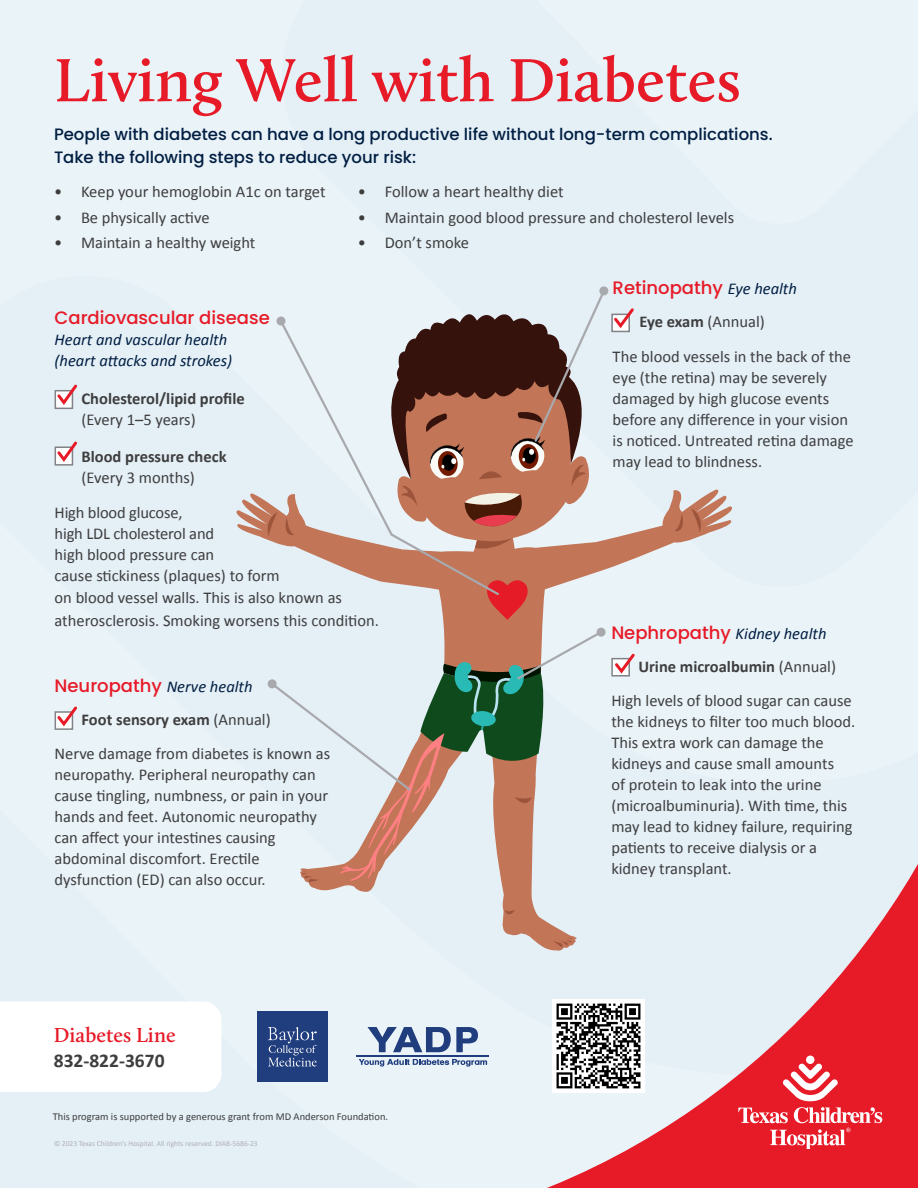
<style>
.page{position:relative;width:918px;height:1188px;background:#eaf3f8}
.page>*{position:absolute;margin:0;border:0;box-sizing:border-box;transform-origin:0 0}
.Headline{font:600 63px "Calluna";color:#e71a27}
.Headline-2{font:600 21px "Calluna";color:#e71a27}
.Headline-3{font:700 19.5px "Calibri";color:#3e3e3f}
.Headline-4{font:500 18px "Poppins";color:#e71a27}
.Body_-_Calibri_-_dark_gray{font:16.5px/21px "Calibri";color:#3e3e3f}
.t1{font:700 16.5px/21px "Calibri";color:#3e3e3f}
.Body_-_Calibri_-_dark_gray-2{font:500 16.5px/22.5px "Poppins";color:#001e42}
.Body_-_Calibri_-_dark_gray-3{font:italic 16.5px/21px "Calibri";color:#001e42}
.Headline-5{font:italic 16.5px "Calibri";color:#001e42}
.Headline-6{font:10.5px "Calibri";color:#3e3e3f}
.t2{font:7.5px "Calibri";color:#b0b1b5}
.s1{font-weight:400}
.s2{font-family:"Poppins";font-weight:500;font-style:normal;font-size:18px;color:#e71a27}
.s3{font-family:"Calibri";font-weight:400;font-style:italic;font-size:16.5px;color:#001e42}
</style>
<div class="page">
<div style="left:55px;top:711px;width:18px;height:19px;background:#8d8e92"></div>
<svg style="left:55px;top:706px;width:22px;height:23px"></svg>
<div style="left:55px;top:390px;width:18px;height:19px;background:#818285"></div>
<div style="left:55px;top:446px;width:18px;height:20px;background:#a7acb1"></div>
<svg style="left:55px;top:441px;width:22px;height:24px"></svg>
<svg style="left:55px;top:384px;width:22px;height:24px"></svg>
<svg style="left:440px;top:527px;width:230px;height:150px"></svg>
<svg style="left:236px;top:493px;width:42px;height:51px"></svg>
<svg style="left:657px;top:489px;width:75px;height:55px"></svg>
<svg style="left:487px;top:580px;width:41px;height:40px"></svg>
<svg style="left:269px;top:629px;width:335px;height:263px"></svg>
<div style="left:596px;top:627px;width:10px;height:10px;background:#a8a9ad;border-radius:4px"></div>
<svg style="left:463px;top:286px;width:174px;height:288px"></svg>
<svg style="left:278px;top:318px;width:223px;height:279px"></svg>
<svg style="left:276px;top:316px;width:10px;height:10px"></svg>
<svg style="left:392px;top:784px;width:526px;height:404px"></svg>
<svg style="left:783px;top:1064px;width:55px;height:37px;background:#f17e85"></svg>
<div style="left:806px;top:1056px;width:8px;height:8px;background:#fff;border-radius:50%"></div>
<svg style="left:738px;top:1107px;width:144px;height:42px;background:#ec4f59"></svg>
<div style="left:0;top:1002px;width:221px;height:90px;background:#fff"></div>
<div style="left:257px;top:1011px;width:71px;height:71px;background:#203d7d"></div>
<svg style="left:268px;top:1027px;width:49px;height:40px"></svg>
<svg style="left:368px;top:1027px;width:110px;height:25px"></svg>
<svg style="left:359px;top:1059px;width:128px;height:8px"></svg>
<hr style="left:357px;top:1055px;width:132px;height:2px;background:#203d7d">
<img style="left:553px;top:1000px;width:92px;height:92px">
<p class="Headline" style="left:54px;top:42px;width:688px">Living Well with Diabetes</p>
<p class="Body_-_Calibri_-_dark_gray-2" style="left:54px;top:124px;width:720px">People with diabetes can have a long productive life without long-term complications.<br>Take the following steps to reduce your risk:</p>
<p class="Body_-_Calibri_-_dark_gray" style="left:54px;top:181px;width:273px">• Keep your hemoglobin A1c on target</p>
<p class="Body_-_Calibri_-_dark_gray" style="left:54px;top:207px;width:157px">• Be physically active</p>
<p class="Body_-_Calibri_-_dark_gray" style="left:54px;top:232px;width:203px">• Maintain a healthy weight</p>
<p class="Body_-_Calibri_-_dark_gray" style="left:358px;top:181px;width:207px">• Follow a heart healthy diet</p>
<p class="Body_-_Calibri_-_dark_gray" style="left:358px;top:207px;width:378px">• Maintain good blood pressure and cholesterol levels</p>
<p class="Body_-_Calibri_-_dark_gray" style="left:358px;top:232px;width:113px">• Don’t smoke</p>
<p class="Headline-4" style="left:55px;top:308px;width:217px">Cardiovascular disease</p>
<p class="Body_-_Calibri_-_dark_gray-3" style="left:55px;top:329px;width:179px">Heart and vascular health (heart attacks and strokes)</p>
<p class="t1" style="left:82px;top:388px;width:165px;text-indent:-27px">• Cholesterol/lipid profile <span class="s1">(Every 1–5 years)</span></p>
<p class="t1" style="left:55px;top:446px;width:174px;text-align:center">• Blood pressure check <span class="s1">(Every 3 months)</span></p>
<p class="Body_-_Calibri_-_dark_gray" style="left:55px;top:502px;width:227px">High blood glucose,<br>high LDL cholesterol and<br>high blood pressure can<br>cause stickiness (plaques) to form</p>
<p class="Body_-_Calibri_-_dark_gray" style="left:55px;top:587px;width:326px;line-height:22.5px">on blood vessel walls. This is also known as atherosclerosis. Smoking worsens this condition.</p>
<p class="Headline-5" style="left:55px;top:675px;width:200px"><span class="s2">Neuropathy</span> Nerve health</p>
<p class="t1" style="left:55px;top:709px;width:218px">• Foot sensory exam <span class="s1">(Annual)</span></p>
<p class="Body_-_Calibri_-_dark_gray" style="left:55px;top:743px;width:277px">Nerve damage from diabetes is known as neuropathy. Peripheral neuropathy can cause tingling, numbness, or pain in your hands and feet. Autonomic neuropathy can affect your intestines causing abdominal discomfort. Erectile dysfunction (ED) can also occur.</p>
<p class="Headline-2" style="left:54px;top:1022px;width:124px">Diabetes Line</p>
<p class="Headline-3" style="left:54px;top:1048px;width:112px">832-822-3670</p>
<p class="Headline-6" style="left:53px;top:1110px;width:337px">This program is supported by a generous grant from MD Anderson Foundation.</p>
<p class="t2" style="left:54px;top:1138px;width:205px">© 2023 Texas Children’s Hospital. All rights reserved. DIAB-5686-23</p>
<p class="Headline-4" style="left:613px;top:278px;width:186px">Retinopathy <span class="s3">Eye health</span></p>
<p class="t1" style="left:613px;top:311px;width:154px">• Eye exam <span class="s1">(Annual)</span></p>
<p class="Body_-_Calibri_-_dark_gray" style="left:613px;top:346px;width:243px">The blood vessels in the back of the eye (the retina) may be severely damaged by high glucose events before any difference in your vision is noticed. Untreated retina damage may lead to blindness.</p>
<p class="Headline-5" style="left:611px;top:622px;width:217px"><span class="s2">Nephropathy</span> Kidney health</p>
<p class="t1" style="left:611px;top:656px;width:226px">• Urine microalbumin <span class="s1">(Annual)</span></p>
<p class="Body_-_Calibri_-_dark_gray" style="left:611px;top:691px;width:246px">High levels of blood sugar can cause the kidneys to filter too much blood.<br>This extra work can damage the kidneys and cause small amounts<br>of protein to leak into the urine (microalbuminuria). With time, this may lead to kidney failure, requiring patients to receive dialysis or a kidney transplant.</p>
</div>
